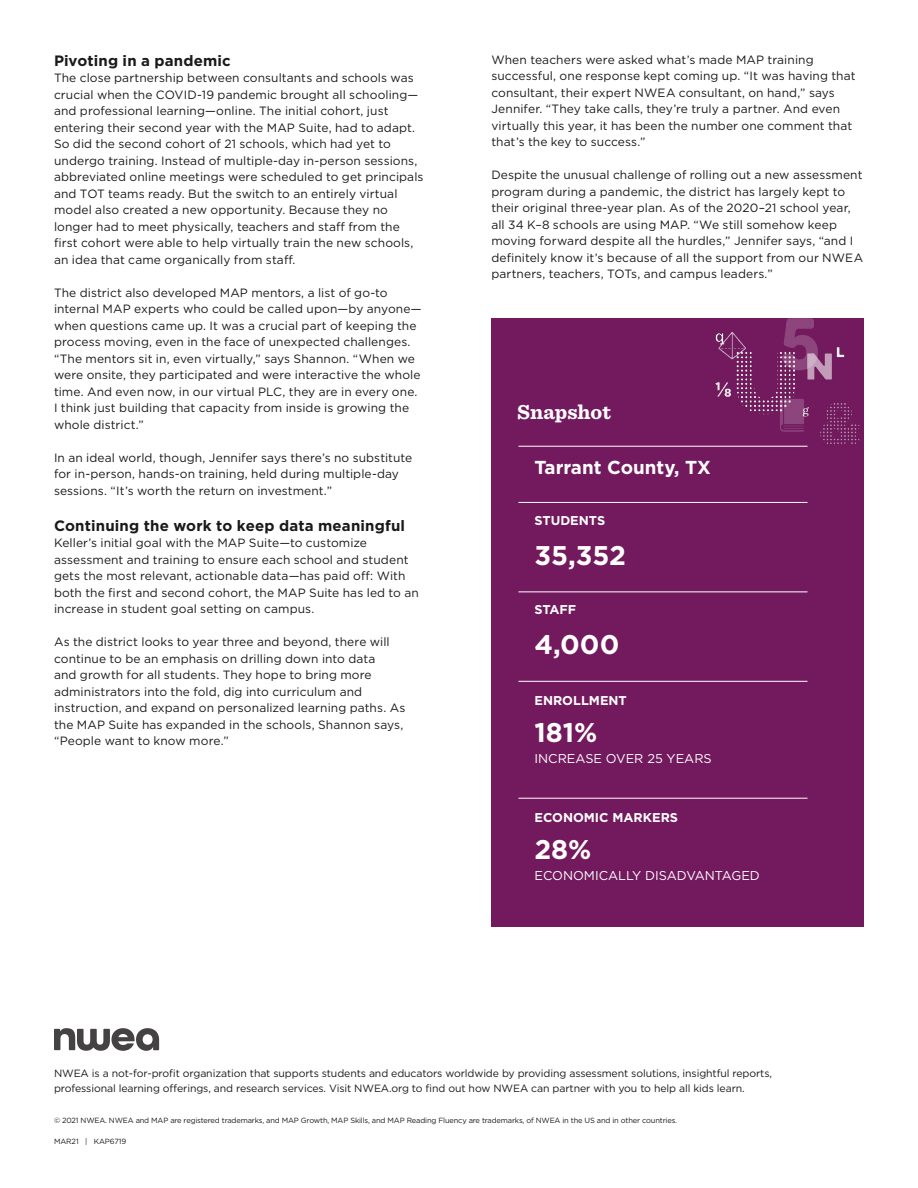
<style>
.page{position:relative;width:918px;height:1188px;background:#fff}
.page>*{position:absolute;margin:0;border:0;box-sizing:border-box;transform-origin:0 0}
.t1{font:700 27px "Gotham";color:#fff}
.t2{font:700 21px "Sentinel";color:#fff}
.t3{font:700 18.75px "Gotham";color:#fff}
.t4{font:700 15px "Gotham";letter-spacing:.01em;color:#1a1a1a}
.t5{font:12.75px "Gotham";color:#fff}
.t6{font:700 12.75px "Gotham";color:#fff}
.t7{font:12px/16.5px "Gotham";letter-spacing:.01em;color:#1a1a1a}
.t8{font:10.5px/15px "Gotham";letter-spacing:-.01em;color:#1a1a1a}
.t9{font:7.5px "Gotham";letter-spacing:-.02em;color:#1a1a1a}
</style>
<div class="page">
<svg style="left:54px;top:1028px;width:105px;height:23px"></svg>
<div style="left:491px;top:319px;width:373px;height:608px;background:#731a5f"></div>
<hr style="left:519px;top:446px;width:288px;height:1px;background:#fff">
<hr style="left:519px;top:502px;width:288px;height:1px;background:#fff">
<hr style="left:519px;top:591px;width:288px;height:1px;background:#fff">
<hr style="left:519px;top:681px;width:288px;height:1px;background:#fff">
<hr style="left:519px;top:798px;width:288px;height:1px;background:#fff">
<img style="left:715px;top:319px;width:145px;height:127px">
<p class="t4" style="left:54px;top:51px;width:178px">Pivoting in a pandemic</p>
<p class="t7" style="left:54px;top:70px;width:371px">The close partnership between consultants and schools was crucial when the COVID-19 pandemic brought all schooling— and professional learning—online. The initial cohort, just entering their second year with the MAP Suite, had to adapt.<br>So did the second cohort of 21 schools, which had yet to undergo training. Instead of multiple-day in-person sessions, abbreviated online meetings were scheduled to get principals and TOT teams ready. But the switch to an entirely virtual model also created a new opportunity. Because they no longer had to meet physically, teachers and staff from the first cohort were able to help virtually train the new schools, an idea that came organically from staff.</p>
<p class="t7" style="left:54px;top:284px;width:369px">The district also developed MAP mentors, a list of go-to internal MAP experts who could be called upon—by anyone— when questions came up. It was a crucial part of keeping the process moving, even in the face of unexpected challenges. “The mentors sit in, even virtually,” says Shannon. “When we were onsite, they participated and were interactive the whole time. And even now, in our virtual PLC, they are in every one.<br>I think just building that capacity from inside is growing the whole district.”</p>
<p class="t7" style="left:54px;top:449px;width:360px">In an ideal world, though, Jennifer says there’s no substitute for in-person, hands-on training, held during multiple-day sessions. “It’s worth the return on investment.”</p>
<p class="t4" style="left:54px;top:516px;width:353px">Continuing the work to keep data meaningful</p>
<p class="t7" style="left:54px;top:535px;width:366px">Keller’s initial goal with the MAP Suite—to customize assessment and training to ensure each school and student gets the most relevant, actionable data—has paid off: With both the first and second cohort, the MAP Suite has led to an increase in student goal setting on campus.</p>
<p class="t7" style="left:54px;top:634px;width:353px">As the district looks to year three and beyond, there will continue to be an emphasis on drilling down into data<br>and growth for all students. They hope to bring more administrators into the fold, dig into curriculum and instruction, and expand on personalized learning paths. As the MAP Suite has expanded in the schools, Shannon says, “People want to know more.”</p>
<p class="t7" style="left:491px;top:51px;width:366px">When teachers were asked what’s made MAP training successful, one response kept coming up. “It was having that consultant, their expert NWEA consultant, on hand,” says Jennifer. “They take calls, they’re truly a partner. And even virtually this year, it has been the number one comment that that’s the key to success.”</p>
<p class="t7" style="left:491px;top:166px;width:373px">Despite the unusual challenge of rolling out a new assessment program during a pandemic, the district has largely kept to their original three-year plan. As of the 2020–21 school year, all 34 K–8 schools are using MAP. “We still somehow keep moving forward despite all the hurdles,” Jennifer says, “and I definitely know it’s because of all the support from our NWEA partners, teachers, TOTs, and campus leaders.”</p>
<h2 class="t2" style="left:517px;top:396px;width:95px">Snapshot</h2>
<h3 class="t3" style="left:534px;top:455px;width:178px">Tarrant County, TX</h3>
<p class="t6" style="left:534px;top:512px;width:72px">STUDENTS</p>
<h1 class="t1" style="left:534px;top:537px;width:93px">35,352</h1>
<p class="t6" style="left:534px;top:601px;width:43px">STAFF</p>
<h1 class="t1" style="left:534px;top:627px;width:86px">4,000</h1>
<p class="t6" style="left:534px;top:692px;width:94px">ENROLLMENT</p>
<h1 class="t1" style="left:534px;top:715px;width:65px">181%</h1>
<p class="t5" style="left:534px;top:750px;width:179px">INCREASE OVER 25 YEARS</p>
<p class="t6" style="left:534px;top:809px;width:145px">ECONOMIC MARKERS</p>
<h1 class="t1" style="left:534px;top:832px;width:59px">28%</h1>
<p class="t5" style="left:534px;top:868px;width:227px">ECONOMICALLY DISADVANTAGED</p>
<p class="t8" style="left:54px;top:1066px;width:720px">NWEA is a not-for-profit organization that supports students and educators worldwide by providing assessment solutions, insightful reports, professional learning offerings, and research services. Visit NWEA.org to find out how NWEA can partner with you to help all kids learn.</p>
<p class="t9" style="left:54px;top:1115px;width:625px">© 2021 NWEA. NWEA and MAP are registered trademarks, and MAP Growth, MAP Skills, and MAP Reading Fluency are trademarks, of NWEA in the US and in other countries.</p>
<p class="t9" style="left:54px;top:1136px;width:74px">MAR21 | KAP6719</p>
</div>
